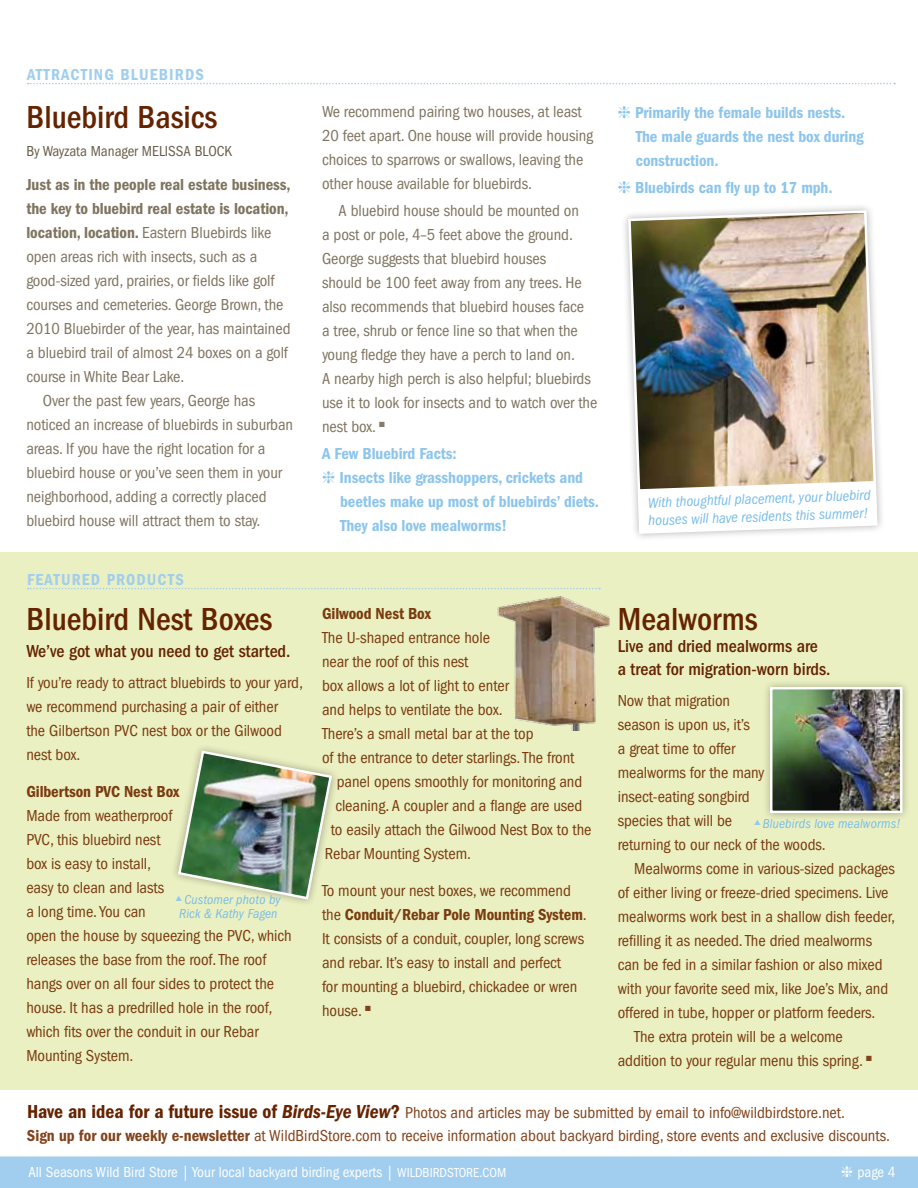
<style>
.page{position:relative;width:918px;height:1188px;background:#fff}
.page>*{position:absolute;margin:0;border:0;box-sizing:border-box;transform-origin:0 0}
.t1{font:500 condensed 33px "ITC Franklin Gothic Std";color:#652300}
.t2{font:500 condensed 18px/22.5px "ITC Franklin Gothic Std";color:#652300}
.t3{font:condensed 16.5px/24px "ITC Franklin Gothic Std";letter-spacing:-.005em;color:#7a3b0f}
.t4{font:condensed 16.5px/24px "ITC Franklin Gothic Std";letter-spacing:-.005em;color:#7f7460}
.t5{font:condensed 16.5px/22.5px "ITC Franklin Gothic Std";color:#81431b}
.t6{font:16.5px/24px "ITC Franklin Gothic Std Dm Cd";letter-spacing:-.005em;color:#8dc5eb}
.t7{font:16.5px/24px "ITC Franklin Gothic Std Dm Cd";letter-spacing:-.005em;color:#7f7460}
.t8{font:16.5px "ITC Franklin Gothic Std Dm Cd";letter-spacing:-.005em;color:#7a3b0f}
.t9{font:16.5px "ITC Franklin Gothic Std Dm Cd";letter-spacing:.07em;color:#a1ceee}
.t10{font:condensed 15px "ITC Franklin Gothic Std";color:#fff}
.t11{font:condensed 15px "ITC Franklin Gothic Std";color:#695e4a}
.t12{font:italic condensed 14.85px/17.9px "ITC Franklin Gothic Std";color:#79bde8}
.t13{font:italic condensed 13.5px/13.5px "ITC Franklin Gothic Std";letter-spacing:.01em;color:#79bde8}
.s1{font-family:"ITC Franklin Gothic Std Dm Cd";font-stretch:normal}
.s2{font-family:"ITC Franklin Gothic Std";font-stretch:condensed}
.s3{font-family:"ITC Franklin Gothic Std Dm Cd";font-stretch:normal;font-size:19.5px;color:#652300}
.s4{font-family:"ITC Franklin Gothic Std Dm Cd It";font-stretch:normal;font-size:19.5px;color:#652300}
.s5{font-size:13.5px}
</style>
<div class="page">
<div style="left:0;top:552px;width:918px;height:538px;background:#eaf0c2"></div>
<div style="left:0;top:1155px;width:918px;height:33px;background:#a1ceee"></div>
<hr style="left:0;top:1154px;width:918px;height:2px;background:#fff">
<svg style="left:28px;top:588px;width:572px;height:1px"></svg>
<svg style="left:28px;top:83px;width:867px;height:1px"></svg>
<img style="left:627px;top:209px;width:252px;height:326px">
<img style="left:177px;top:749px;width:156px;height:152px">
<div style="left:762px;top:679px;width:149px;height:142px;background:#000;opacity:.3"></div>
<img style="left:773px;top:690px;width:127px;height:120px">
<div style="left:770px;top:687px;width:133px;height:126px;border:2px solid #fff"></div>
<img style="left:497px;top:596px;width:113px;height:135px">
<p class="t9" style="left:27px;top:65px;width:10px">ATTRA</p>
<p class="t9" style="left:71px;top:65px;width:20px">CTING</p>
<p class="t9" style="left:120px;top:65px;width:59px">BLUEBIRDS</p>
<h1 class="t1" style="left:26px;top:98px;width:193px">Bluebird Basics</h1>
<p class="t11" style="left:26px;top:143px;width:207px">By Wayzata Manager MELISSA BLOCK</p>
<p class="t7" style="left:26px;top:173px;width:266px">Just as in the people real estate business, the key to bluebird real estate is location,</p>
<p class="t4" style="left:26px;top:221px;width:246px"><span class="s1">location, location.</span> Eastern Bluebirds like</p>
<p class="t4" style="left:26px;top:245px;width:232px">open areas rich with insects, such as a</p>
<p class="t4" style="left:26px;top:269px;width:250px">good-sized yard, prairies, or fields like golf</p>
<p class="t4" style="left:26px;top:293px;width:259px">courses and cemeteries. George Brown, the</p>
<p class="t4" style="left:26px;top:317px;width:266px">2010 Bluebirder of the year, has maintained</p>
<p class="t4" style="left:26px;top:341px;width:263px">a bluebird trail of almost 24 boxes on a golf</p>
<p class="t4" style="left:26px;top:365px;width:160px">course in White Bear Lake.</p>
<p class="t4" style="left:43px;top:389px;width:214px">Over the past few years, George has</p>
<p class="t4" style="left:26px;top:413px;width:268px">noticed an increase of bluebirds in suburban</p>
<p class="t4" style="left:26px;top:437px;width:240px">areas. If you have the right location for a</p>
<p class="t4" style="left:26px;top:461px;width:257px">bluebird house or you’ve seen them in your</p>
<p class="t4" style="left:26px;top:485px;width:242px">neighborhood, adding a correctly placed</p>
<p class="t4" style="left:26px;top:509px;width:236px">bluebird house will attract them to stay.</p>
<p class="t9" style="left:27px;top:570px;width:100px">FEATURED PROD</p>
<p class="t9" style="left:147px;top:570px;width:30px">UCTS</p>
<h1 class="t1" style="left:26px;top:600px;width:248px">Bluebird Nest Boxes</h1>
<p class="t2" style="left:26px;top:640px;width:266px">We’ve got what you need to get started.</p>
<p class="t3" style="left:26px;top:670px;width:278px">If you’re ready to attract bluebirds to your yard, we recommend purchasing a pair of either<br>the Gilbertson PVC nest box or the Gilwood nest box.</p>
<p class="t8" style="left:26px;top:782px;width:155px">Gilbertson PVC Nest Box</p>
<p class="t3" style="left:26px;top:804px;width:267px">Made from weatherproof<br>PVC, this bluebird nest<br>box is easy to install,<br>easy to clean and lasts<br>a long time. You can<br>open the house by squeezing the PVC, which releases the base from the roof. The roof hangs over on all four sides to protect the house. It has a predrilled hole in the roof, which fits over the conduit in our Rebar<br>Mounting System.</p>
<p class="t13" style="left:176px;top:893px;width:107px"><sup>▲</sup> Customer photo by<br>Rick &amp; Kathy Fagen</p>
<p class="t4" style="left:322px;top:99px;width:273px">We recommend pairing two houses, at least 20 feet apart. One house will provide housing choices to sparrows or swallows, leaving the other house available for bluebirds.</p>
<p class="t4" style="left:322px;top:199px;width:277px;text-indent:16px">A bluebird house should be mounted on<br>a post or pole, 4–5 feet above the ground.<br>George suggests that bluebird houses<br>should be 100 feet away from any trees. He also recommends that bluebird houses face<br>a tree, shrub or fence line so that when the young fledge they have a perch to land on.<br>A nearby high perch is also helpful; bluebirds use it to look for insects and to watch over the nest box. <sup>■</sup></p>
<p class="t6" style="left:322px;top:442px;width:136px">A Few Bluebird Facts:</p>
<p class="t6" style="left:322px;top:466px;width:262px">❈ Insects like grasshoppers, crickets and</p>
<p class="t6" style="left:340px;top:490px;width:260px">beetles make up most of bluebirds’ diets.</p>
<p class="t6" style="left:340px;top:514px;width:169px">They also love mealworms!</p>
<p class="t8" style="left:322px;top:604px;width:110px">Gilwood Nest Box</p>
<p class="t3" style="left:322px;top:625px;width:170px">The U-shaped entrance hole</p>
<p class="t3" style="left:322px;top:649px;width:148px">near the roof of this nest</p>
<p class="t3" style="left:322px;top:673px;width:188px">box allows a lot of light to enter</p>
<p class="t3" style="left:322px;top:697px;width:182px">and helps to ventilate the box.</p>
<p class="t3" style="left:322px;top:721px;width:213px">There’s a small metal bar at the top</p>
<p class="t3" style="left:322px;top:745px;width:254px">of the entrance to deter starlings. The front</p>
<p class="t3" style="left:337px;top:769px;width:247px">panel opens smoothly for monitoring and</p>
<p class="t3" style="left:335px;top:793px;width:249px">cleaning. A coupler and a flange are used</p>
<p class="t3" style="left:331px;top:817px;width:262px">to easily attach the Gilwood Nest Box to the</p>
<p class="t3" style="left:325px;top:841px;width:148px">Rebar Mounting System.</p>
<p class="t3" style="left:322px;top:879px;width:250px">To mount your nest boxes, we recommend</p>
<p class="t8" style="left:322px;top:905px;width:266px"><span class="s2">the</span> Conduit/Rebar Pole Mounting System<span class="s2">.</span></p>
<p class="t3" style="left:322px;top:927px;width:264px">It consists of a conduit, coupler, long screws and rebar. It’s easy to install and perfect<br>for mounting a bluebird, chickadee or wren house. <sup>■</sup></p>
<p class="t6" style="left:636px;top:100px;width:230px;text-indent:-18px">❈ Primarily the female builds nests.<br>The male guards the nest box during construction.</p>
<p class="t6" style="left:618px;top:176px;width:216px">❈ Bluebirds can fly up to 17 mph.</p>
<p class="t12" style="left:648px;top:494px;width:225px;rotate:-2deg">With thoughtful placement, your bluebird houses will have residents this summer!</p>
<h1 class="t1" style="left:618px;top:600px;width:141px">Mealworms</h1>
<p class="t2" style="left:618px;top:635px;width:214px">Live and dried mealworms are a treat for migration-worn birds.</p>
<p class="t3" style="left:618px;top:688px;width:114px">Now that migration</p>
<p class="t3" style="left:618px;top:712px;width:134px">season is upon us, it’s</p>
<p class="t3" style="left:618px;top:736px;width:119px">a great time to offer</p>
<p class="t3" style="left:618px;top:760px;width:148px">mealworms for the many</p>
<p class="t3" style="left:618px;top:784px;width:133px">insect-eating songbird</p>
<p class="t3" style="left:618px;top:808px;width:116px">species that will be</p>
<p class="t3" style="left:618px;top:832px;width:209px">returning to our neck of the woods.</p>
<p class="t3" style="left:634px;top:856px;width:262px">Mealworms come in various-sized packages</p>
<p class="t3" style="left:618px;top:880px;width:272px">of either living or freeze-dried specimens. Live</p>
<p class="t3" style="left:618px;top:904px;width:279px">mealworms work best in a shallow dish feeder,</p>
<p class="t3" style="left:618px;top:928px;width:256px">refilling it as needed. The dried mealworms</p>
<p class="t3" style="left:618px;top:952px;width:266px">can be fed in a similar fashion or also mixed</p>
<p class="t3" style="left:618px;top:976px;width:272px">with your favorite seed mix, like Joe’s Mix, and</p>
<p class="t3" style="left:618px;top:1000px;width:259px">offered in tube, hopper or platform feeders.</p>
<p class="t3" style="left:634px;top:1024px;width:210px">The extra protein will be a welcome</p>
<p class="t3" style="left:618px;top:1048px;width:256px">addition to your regular menu this spring. <sup>■</sup></p>
<p class="t13" style="left:754px;top:817px;width:148px"><sup>▲</sup> Bluebirds love mealworms!</p>
<p class="t5" style="left:27px;top:1102px;width:865px"><span class="s3">Have an idea for a future issue of</span> <span class="s4">Birds-Eye View</span><span class="s3">?</span> Photos and articles may be submitted by email to info@wildbirdstore.net.<br><span class="s1">Sign up for our weekly e-newsletter</span> at WildBirdStore.com to receive information about backyard birding, store events and exclusive discounts.</p>
<p class="t10" style="left:28px;top:1164px;width:479px">All Seasons Wild Bird Store | Your local backyard birding experts | <span class="s5">WILDBIRDSTORE.COM</span></p>
<p class="t10" style="left:841px;top:1164px;width:56px">❈ page 4</p>
</div>
